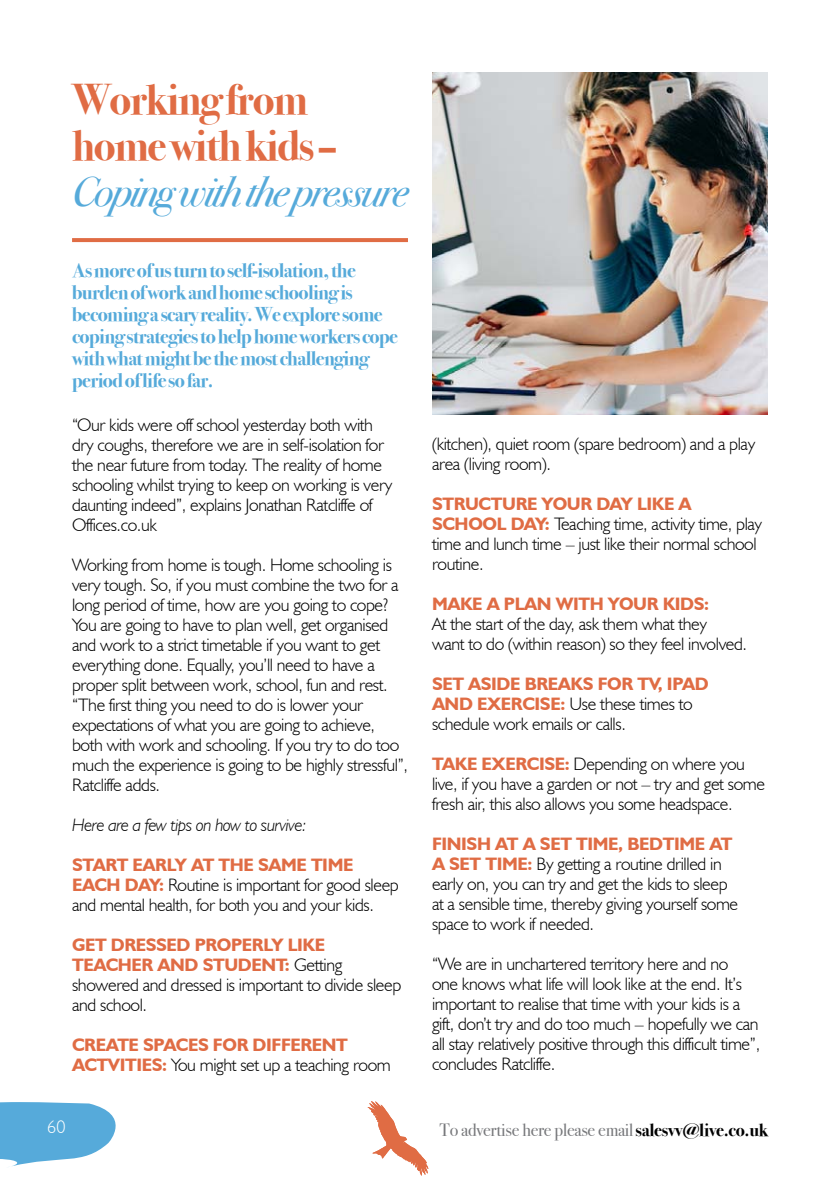
<style>
.page{position:relative;width:840px;height:1191px;background:#fff}
.page>*{position:absolute;margin:0;border:0;box-sizing:border-box;transform-origin:0 0}
.t1{font:700 43px/46px "Bodoni Svty Two OSITCTT";letter-spacing:-.03em;color:#e06c44}
.t2{font:italic 42px "Bodoni Svty Two OSITCTT";letter-spacing:-.05em;color:#56aada}
.t3{font:700 20px/22px "Bodoni Svty Two ITCTT";letter-spacing:-.03em;color:#56aada}
.t4{font:300 18px/20px "Humanist 521 BT";letter-spacing:-.02em;color:#000}
.t5{font:700 18px/20px "Humanist 521 BT";letter-spacing:-.02em;color:#e06c44}
.t6{font:18px "Bodoni Svty Two ITCTT";letter-spacing:-.015em;color:#77787b}
.t7{font:italic 300 18px "Humanist 521 BT";letter-spacing:-.02em;color:#000}
.t8{font:300 18px "Humanist 521 BT";color:#fff}
.s1{font-weight:700;color:#e06c44}
.s2{font-weight:300;color:#000}
.s3{font-weight:700;color:#000}
</style>
<div class="page">
<svg style="left:0;top:1102px;width:116px;height:64px"></svg>
<svg style="left:367px;top:1101px;width:61px;height:74px"></svg>
<svg style="left:72px;top:238px;width:336px;height:4px"></svg>
<img style="left:432px;top:72px;width:335px;height:342px">
<h1 class="t1" style="left:72px;top:77px;width:266px">Working from home with kids –</h1>
<h2 class="t2" style="left:72px;top:166px;width:337px">Coping with the pressure</h2>
<p class="t3" style="left:72px;top:257px;width:327px">As more of us turn to self-isolation, the burden of work and home schooling is becoming a scary reality. We explore some coping strategies to help home workers cope with what might be the most challenging period of life so far.</p>
<p class="t4" style="left:72px;top:414px;width:321px">“Our kids were off school yesterday both with dry coughs, therefore we are in self-isolation for the near future from today. The reality of home schooling whilst trying to keep on working is very daunting indeed”, explains Jonathan Ratcliffe of Offices.co.uk</p>
<p class="t4" style="left:72px;top:554px;width:337px">Working from home is tough. Home schooling is very tough. So, if you must combine the two for a long period of time, how are you going to cope?<br>You are going to have to plan well, get organised and work to a strict timetable if you want to get everything done. Equally, you’ll need to have a proper split between work, school, fun and rest. “The first thing you need to do is lower your expectations of what you are going to achieve, both with work and schooling. If you try to do too much the experience is going to be highly stressful”, Ratcliffe adds.</p>
<p class="t7" style="left:72px;top:813px;width:236px">Here are a few tips on how to survive:</p>
<p class="t4" style="left:72px;top:854px;width:328px"><span class="s1">START EARLY AT THE SAME TIME<br>EACH DAY:</span> Routine is important for good sleep and mental health, for both you and your kids.</p>
<p class="t4" style="left:72px;top:934px;width:330px"><span class="s1">GET DRESSED PROPERLY LIKE<br>TEACHER AND STUDENT:</span> Getting showered and dressed is important to divide sleep and school.</p>
<p class="t5" style="left:72px;top:1034px;width:320px">CREATE SPACES FOR DIFFERENT<br>ACTVITIES: <span class="s2">You might set up a teaching room</span></p>
<p class="t4" style="left:432px;top:434px;width:324px">(kitchen), quiet room (spare bedroom) and a play area (living room).</p>
<p class="t4" style="left:432px;top:494px;width:331px"><span class="s1">STRUCTURE YOUR DAY LIKE A<br>SCHOOL DAY:</span> Teaching time, activity time, play time and lunch time – just like their normal school routine.</p>
<p class="t5" style="left:432px;top:594px;width:278px">MAKE A PLAN WITH YOUR KIDS:</p>
<p class="t4" style="left:432px;top:614px;width:316px">At the start of the day, ask them what they<br>want to do (within reason) so they feel involved.</p>
<p class="t4" style="left:432px;top:674px;width:278px"><span class="s1">SET ASIDE BREAKS FOR TV, IPAD<br>AND EXERCISE:</span> Use these times to schedule work emails or calls.</p>
<p class="t4" style="left:432px;top:754px;width:334px"><span class="s1">TAKE EXERCISE:</span> Depending on where you live, if you have a garden or not – try and get some fresh air, this also allows you some headspace.</p>
<p class="t4" style="left:432px;top:834px;width:307px"><span class="s1">FINISH AT A SET TIME, BEDTIME AT A SET TIME:</span> By getting a routine drilled in early on, you can try and get the kids to sleep at a sensible time, thereby giving yourself some space to work if needed.</p>
<p class="t4" style="left:432px;top:954px;width:329px">“We are in unchartered territory here and no<br>one knows what life will look like at the end. It’s important to realise that time with your kids is a gift, don’t try and do too much – hopefully we can all stay relatively positive through this difficult time”, concludes Ratcliffe.</p>
<p class="t8" style="left:47px;top:1115px;width:20px">60</p>
<p class="t6" style="left:439px;top:1115px;width:330px">To advertise here please email<span class="s3">salesvv@live.co.uk</span></p>
</div>
